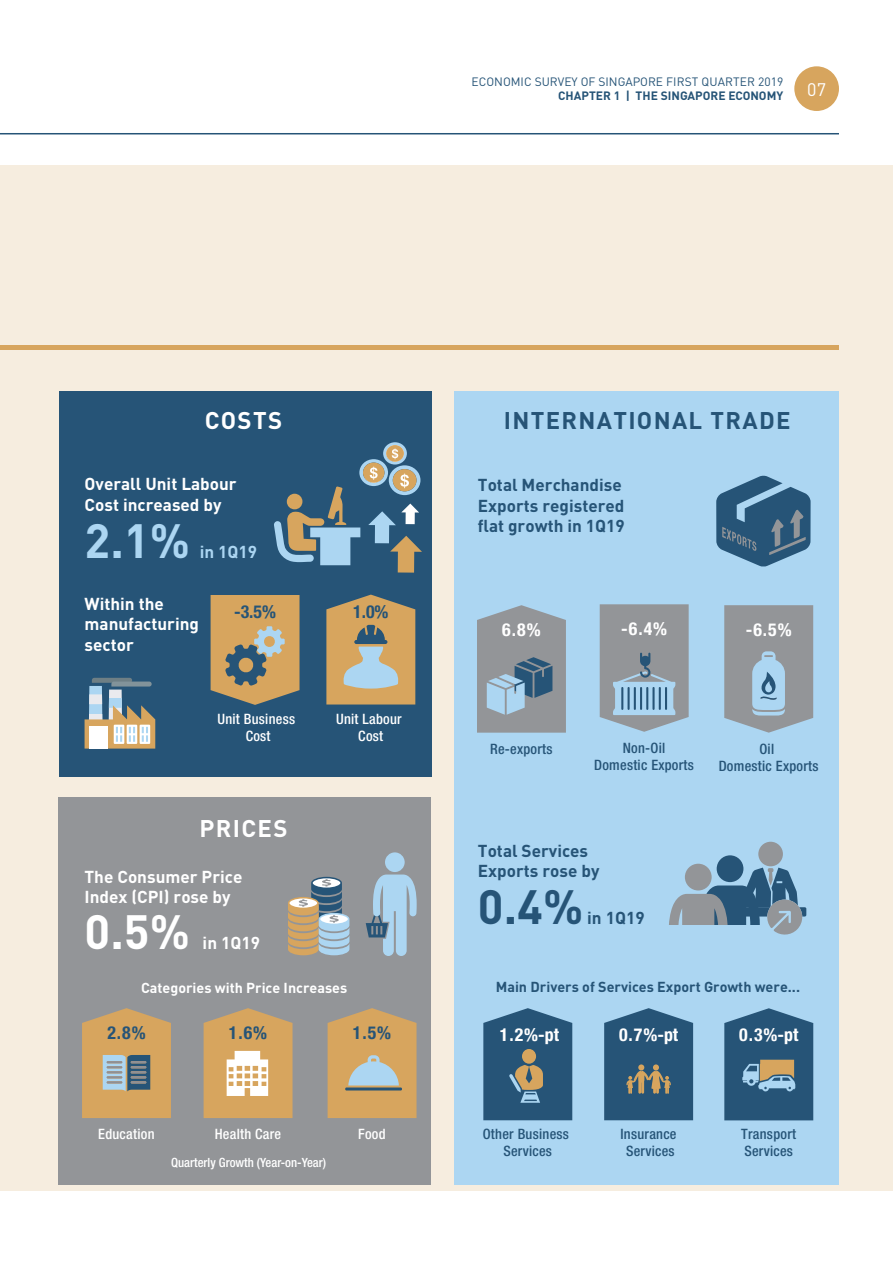
<style>
.page{position:relative;width:893px;height:1263px;background:#fff}
.page>*{position:absolute;margin:0;border:0;box-sizing:border-box;transform-origin:0 0}
.t1{font:700 47.55px "DIN Pro";color:#acd6f2}
.t2{font:700 47.55px "DIN Pro";color:#fff}
.t3{font:700 47.55px "DIN Pro";color:#265477}
.t4{font:700 23.85px "DIN Pro";letter-spacing:.055em;color:#265477}
.t5{font:700 23.85px "DIN Pro";color:#fff}
.t6{font:18px "DIN Pro";color:#fff}
.t7{font:700 condensed 17.85px "Helvetica Neue LT Std";color:#fff}
.t8{font:700 condensed 17.85px "Helvetica Neue LT Std";color:#265477}
.t9{font:700 17.1px/20.5px "DIN Pro";color:#fff}
.t10{font:700 17.1px/20.5px "DIN Pro";color:#265477}
.t11{font:700 17.1px "DIN Pro";color:#acd6f2}
.t12{font:500 condensed 14.25px/17.1px "Helvetica Neue LT Std";letter-spacing:.02em;color:#265477;text-align:center}
.t13{font:500 condensed 14.25px/17.1px "Helvetica Neue LT Std";letter-spacing:.02em;color:#fff;text-align:center}
.t14{font:700 14.25px "DIN Pro";color:#265477}
.t15{font:700 14.25px "DIN Pro";color:#fff}
.t16{font:500 condensed 12.75px "Helvetica Neue LT Std";color:#fff}
.t17{font:12px "DIN Pro";color:#265477}
.t18{font:700 12px "DIN Pro";color:#265477}
</style>
<div class="page">
<div style="left:0;top:166px;width:893px;height:1025px;background:#f6eddf"></div>
<div style="left:794px;top:66px;width:45px;height:45px;background:#d7a55e;border-radius:50%"></div>
<hr style="left:0;top:133px;width:839px;height:1px;background:#265477">
<hr style="left:0;top:346px;width:839px;height:4px;background:#d7a55e">
<div style="left:60px;top:391px;width:372px;height:386px;background:#265477"></div>
<div style="left:58px;top:797px;width:372px;height:388px;background:#939598"></div>
<div style="left:455px;top:391px;width:384px;height:794px;background:#acd6f2"></div>
<svg style="left:477px;top:605px;width:89px;height:128px;background:#8d99a3"></svg>
<div style="left:89px;top:726px;width:19px;height:23px;background:#fff"></div>
<svg style="left:85px;top:678px;width:70px;height:70px"></svg>
<svg style="left:366px;top:874px;width:51px;height:82px"></svg>
<div style="left:385px;top:852px;width:20px;height:20px;background:#acd6f2;border-radius:50%"></div>
<svg style="left:600px;top:604px;width:89px;height:128px"></svg>
<hr style="left:652px;top:687px;width:3px;height:23px;background:#265477">
<hr style="left:646px;top:687px;width:2px;height:23px;background:#265477">
<hr style="left:665px;top:687px;width:2px;height:23px;background:#265477">
<hr style="left:659px;top:687px;width:2px;height:23px;background:#265477">
<hr style="left:634px;top:687px;width:2px;height:23px;background:#265477">
<hr style="left:640px;top:687px;width:2px;height:23px;background:#265477">
<hr style="left:621px;top:687px;width:2px;height:23px;background:#265477">
<hr style="left:627px;top:687px;width:3px;height:23px;background:#265477">
<svg style="left:82px;top:1008px;width:89px;height:110px;background:#c2a16e"></svg>
<svg style="left:716px;top:475px;width:95px;height:92px"></svg>
<svg style="left:288px;top:877px;width:61px;height:78px"></svg>
<div style="left:758px;top:842px;width:25px;height:24px;background:#939598;border-radius:50%"></div>
<div style="left:717px;top:855px;width:26px;height:27px;background:#265477;border-radius:50%"></div>
<div style="left:685px;top:864px;width:27px;height:26px;background:#939598;border-radius:50%"></div>
<svg style="left:669px;top:867px;width:137px;height:68px"></svg>
<svg style="left:326px;top:595px;width:89px;height:109px;background:#bca377"></svg>
<svg style="left:211px;top:595px;width:88px;height:110px"></svg>
<svg style="left:274px;top:442px;width:148px;height:131px"></svg>
<svg style="left:328px;top:1008px;width:88px;height:110px;background:#cda871"></svg>
<hr style="left:345px;top:1087px;width:57px;height:3px;background:#265477">
<svg style="left:724px;top:605px;width:89px;height:128px"></svg>
<svg style="left:483px;top:1008px;width:89px;height:112px;background:#3e6580"></svg>
<svg style="left:724px;top:1008px;width:89px;height:112px;background:#416985"></svg>
<svg style="left:604px;top:1008px;width:89px;height:112px;background:#39617e"></svg>
<svg style="left:204px;top:1008px;width:89px;height:110px;background:#d7af78"></svg>
<p class="t17" style="left:472px;top:74px;width:313px">ECONOMIC SURVEY OF SINGAPORE FIRST QUARTER 2019</p>
<p class="t18" style="left:558px;top:88px;width:227px">CHAPTER 1 | THE SINGAPORE ECONOMY</p>
<p class="t6" style="left:807px;top:77px;width:20px">07</p>
<h2 class="t5" style="left:205px;top:404px;width:79px">COSTS</h2>
<p class="t9" style="left:85px;top:473px;width:154px">Overall Unit Labour<br>Cost increased by</p>
<h1 class="t1" style="left:85px;top:508px;width:107px">2.1%</h1>
<p class="t11" style="left:200px;top:540px;width:59px">in 1Q19</p>
<p class="t9" style="left:85px;top:592px;width:116px">Within the manufacturing sector</p>
<p class="t8" style="left:234px;top:601px;width:43px">-3.5%</p>
<p class="t8" style="left:235px;top:601px;width:48px">+0.9%</p>
<p class="t13" style="left:217px;top:710px;width:79px">Unit Business<br>Cost</p>
<h2 class="t5" style="left:199px;top:812px;width:90px">PRICES</h2>
<p class="t9" style="left:85px;top:866px;width:159px">The Consumer Price<br>Index (CPI) rose by</p>
<h1 class="t2" style="left:85px;top:899px;width:107px">0.5%</h1>
<p class="t9" style="left:203px;top:932px;width:59px">in 1Q19</p>
<p class="t8" style="left:353px;top:601px;width:37px">1.0%</p>
<p class="t13" style="left:336px;top:710px;width:67px">Unit Labour<br>Cost</p>
<p class="t15" style="left:141px;top:979px;width:208px">Categories with Price Increases</p>
<p class="t8" style="left:107px;top:1021px;width:40px">2.8%</p>
<p class="t8" style="left:229px;top:1021px;width:40px">1.6%</p>
<p class="t8" style="left:353px;top:1021px;width:40px">1.5%</p>
<p class="t13" style="left:98px;top:1125px;width:58px">Education</p>
<p class="t13" style="left:215px;top:1125px;width:68px">Health Care</p>
<p class="t16" style="left:171px;top:1154px;width:157px">Quarterly Growth (Year-on-Year)</p>
<p class="t13" style="left:358px;top:1125px;width:29px">Food</p>
<h2 class="t4" style="left:504px;top:404px;width:288px">INTERNATIONAL TRADE</h2>
<p class="t10" style="left:478px;top:474px;width:148px">Total Merchandise<br>Exports registered flat growth in 1Q19</p>
<p class="t7" style="left:502px;top:618px;width:40px">6.8%</p>
<p class="t7" style="left:621px;top:617px;width:47px">-6.4%</p>
<p class="t7" style="left:746px;top:618px;width:47px">-6.5%</p>
<p class="t12" style="left:490px;top:740px;width:64px">Re-exports</p>
<p class="t12" style="left:594px;top:739px;width:101px">Non-Oil<br>Domestic Exports</p>
<p class="t12" style="left:719px;top:740px;width:101px">Oil<br>Domestic Exports</p>
<p class="t10" style="left:478px;top:839px;width:123px">Total Services<br>Exports rose by</p>
<h1 class="t3" style="left:478px;top:874px;width:107px">0.4%</h1>
<p class="t10" style="left:587px;top:906px;width:59px">in 1Q19</p>
<p class="t14" style="left:496px;top:977px;width:306px">Main Drivers of Services Export Growth were...</p>
<p class="t7" style="left:500px;top:1024px;width:61px">1.2%-pt</p>
<p class="t12" style="left:483px;top:1125px;width:88px">Other Business<br>Services</p>
<p class="t7" style="left:619px;top:1024px;width:61px">0.7%-pt</p>
<p class="t12" style="left:620px;top:1125px;width:58px">Insurance<br>Services</p>
<p class="t7" style="left:739px;top:1024px;width:61px">0.3%-pt</p>
<p class="t12" style="left:741px;top:1125px;width:56px;text-align:left">Transport<br>Services</p>
</div>
